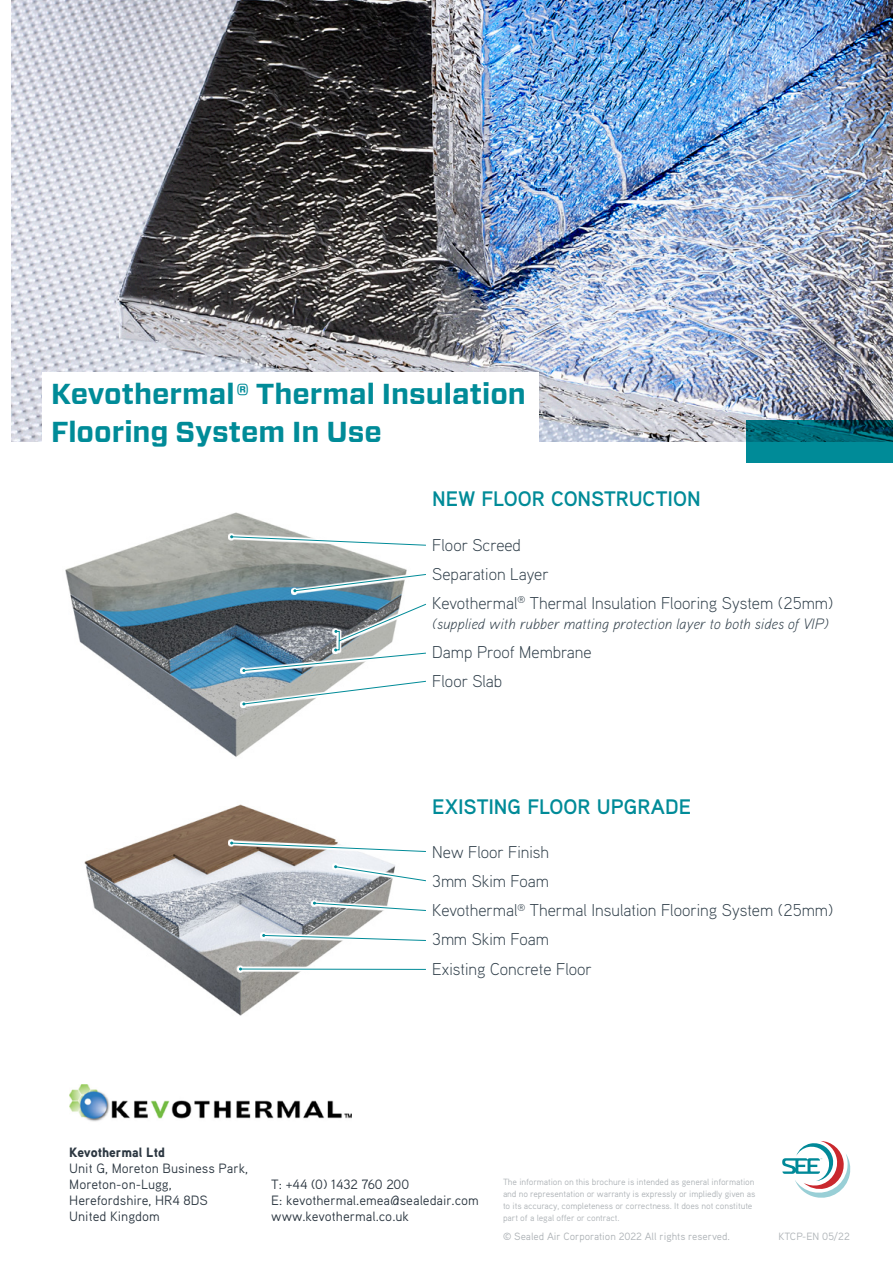
<style>
.page{position:relative;width:893px;height:1263px;background:#fff}
.page>*{position:absolute;margin:0;border:0;box-sizing:border-box;transform-origin:0 0}
.Sub_Head_1{font:700 28.8px/37.8px "Forza";color:#008b98}
.S1{font:700 21px "Aaux Pro OT";color:#008b98}
.Body{font:300 17.1px "Aaux Pro OT";color:#2e3d48}
.Body-2{font:italic 300 15px "Aaux Pro OT";color:#2e3d48}
.Address{font:13.5px/16.2px "Aaux Pro OT";color:#2c3741}
.Address-2{font:900 13.5px "Aaux Pro OT";color:#2c3741}
.LEGAL_TEXT{font:10.5px "Aaux Pro OT";color:#adb2b6}
.LEGAL_TEXT-2{font:9px/12px "Aaux Pro OT";letter-spacing:-.01em;color:#adb2b6}
</style>
<div class="page">
<img style="left:84px;top:804px;width:308px;height:212px">
<img style="left:65px;top:512px;width:342px;height:245px">
<img style="left:12px;top:0;width:881px;height:442px">
<div style="left:43px;top:373px;width:496px;height:85px;background:#fff"></div>
<svg style="left:228px;top:533px;width:179px;height:15px"></svg>
<svg style="left:230px;top:535px;width:196px;height:11px"></svg>
<svg style="left:228px;top:839px;width:164px;height:15px"></svg>
<svg style="left:230px;top:841px;width:196px;height:11px"></svg>
<svg style="left:291px;top:572px;width:116px;height:22px"></svg>
<svg style="left:293px;top:574px;width:133px;height:18px"></svg>
<svg style="left:332px;top:863px;width:94px;height:20px"></svg>
<svg style="left:334px;top:865px;width:92px;height:16px"></svg>
<svg style="left:311px;top:899px;width:81px;height:14px"></svg>
<svg style="left:313px;top:902px;width:113px;height:9px"></svg>
<svg style="left:240px;top:651px;width:167px;height:23px"></svg>
<svg style="left:260px;top:932px;width:132px;height:11px"></svg>
<svg style="left:262px;top:934px;width:164px;height:7px"></svg>
<svg style="left:240px;top:679px;width:167px;height:28px"></svg>
<svg style="left:242px;top:680px;width:184px;height:25px"></svg>
<svg style="left:332px;top:602px;width:75px;height:1px"></svg>
<svg style="left:242px;top:603px;width:184px;height:69px"></svg>
<svg style="left:237px;top:965px;width:189px;height:8px"></svg>
<hr style="left:240px;top:969px;width:186px;height:1px;background:#008b98">
<svg style="left:782px;top:1141px;width:68px;height:57px"></svg>
<svg style="left:747px;top:420px;width:146px;height:43px;background:#007481"></svg>
<img style="left:69px;top:1084px;width:283px;height:38px">
<p class="Sub_Head_1" style="left:51px;top:376px;width:476px">Kevothermal® Thermal Insulation<br>Flooring System In Use</p>
<p class="S1" style="left:432px;top:485px;width:270px">NEW FLOOR CONSTRUCTION</p>
<p class="Body" style="left:432px;top:534px;width:90px">Floor Screed</p>
<p class="Body" style="left:432px;top:563px;width:118px">Separation Layer</p>
<p class="Body" style="left:432px;top:592px;width:402px">Kevothermal<sup>®</sup> Thermal Insulation Flooring System (25mm)</p>
<p class="Body-2" style="left:432px;top:615px;width:398px">(supplied with rubber matting protection layer to both sides of VIP)</p>
<p class="Body" style="left:432px;top:642px;width:161px">Damp Proof Membrane</p>
<p class="Body" style="left:432px;top:671px;width:71px">Floor Slab</p>
<p class="S1" style="left:432px;top:793px;width:260px">EXISTING FLOOR UPGRADE</p>
<p class="Body" style="left:432px;top:842px;width:118px">New Floor Finish</p>
<p class="Body" style="left:432px;top:871px;width:118px">3mm Skim Foam</p>
<p class="Body" style="left:432px;top:900px;width:402px">Kevothermal<sup>®</sup> Thermal Insulation Flooring System (25mm)</p>
<p class="Body" style="left:432px;top:929px;width:118px">3mm Skim Foam</p>
<p class="Body" style="left:432px;top:958px;width:161px">Existing Concrete Floor</p>
<p class="Address-2" style="left:69px;top:1143px;width:97px">Kevothermal Ltd</p>
<p class="Address" style="left:69px;top:1159px;width:180px">Unit G, Moreton Business Park,<br>Moreton-on-Lugg,<br>Herefordshire, HR4 8DS<br>United Kingdom</p>
<p class="Address" style="left:271px;top:1176px;width:139px">T: +44 (0) 1432 760 200</p>
<p class="Address" style="left:271px;top:1192px;width:209px">E: kevothermal.emea@sealedair.com</p>
<p class="Address" style="left:271px;top:1208px;width:139px">www.kevothermal.co.uk</p>
<p class="LEGAL_TEXT-2" style="left:503px;top:1176px;width:254px">The information on this brochure is intended as general information and no representation or warranty is expressly or impliedly given as to its accuracy, completeness or correctness. It does not constitute part of a legal offer or contract.</p>
<p class="LEGAL_TEXT" style="left:503px;top:1230px;width:229px">© Sealed Air Corporation 2022 All rights reserved.</p>
<p class="LEGAL_TEXT" style="left:778px;top:1230px;width:73px">KTCP-EN 05/22</p>
</div>
